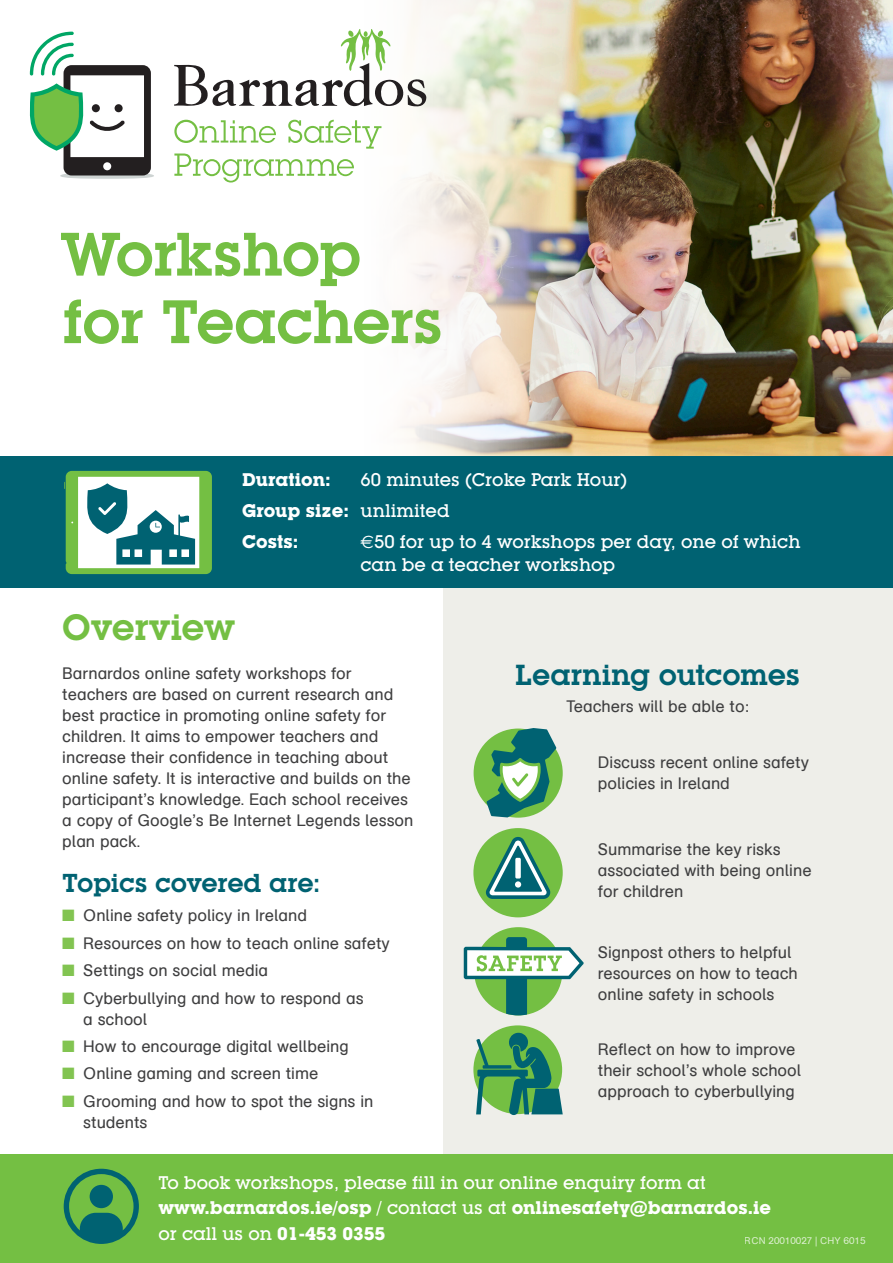
<style>
.page{position:relative;width:893px;height:1263px;background:#fff}
.page>*{position:absolute;margin:0;border:0;box-sizing:border-box;transform-origin:0 0}
.t1{font:600 60.15px/67.5px "Lubalin Graph IT Cby BT";letter-spacing:-.02em;color:#74bf43}
.t2{font:600 36px "Lubalin Graph IT Cby BT";letter-spacing:-.01em;color:#74bf43}
.t3{font:600 28.5px "Lubalin Graph IT Cby BT";letter-spacing:-.005em;color:#006272}
.t4{font:600 25.5px "Lubalin Graph IT Cby BT";letter-spacing:-.01em;color:#006272}
.t5{font:500 18px/25.5px "Lubalin Graph IT Cby BT";color:#fff}
.t6{font:700 18px "Lubalin Graph IT Cby BT";color:#fff}
.t7{font:16.5px/21px "AG Schoolbook Regular A";color:#3e3e3f}
.t8{font:9.75px "AG Schoolbook Regular A";color:#fff}
.s1{font-weight:500}
.s2{font-family:"Euro Sans";font-weight:400}
.s3{color:#82c451}
.s4{font-weight:700}
</style>
<div class="page">
<div style="left:444px;top:576px;width:449px;height:682px;background:#eeeee9"></div>
<img style="left:381px;top:0;width:512px;height:456px">
<div style="left:0;top:456px;width:893px;height:132px;background:#006272"></div>
<div style="left:473px;top:828px;width:90px;height:89px;background:#74bf43;border-radius:50%"></div>
<svg style="left:485px;top:837px;width:66px;height:62px"></svg>
<div style="left:474px;top:927px;width:88px;height:88px;background:#74bf43;border-radius:50%"></div>
<svg style="left:464px;top:937px;width:120px;height:78px"></svg>
<svg style="left:473px;top:1025px;width:89px;height:89px"></svg>
<svg style="left:476px;top:1032px;width:87px;height:83px;background:#509c69"></svg>
<div style="left:474px;top:728px;width:89px;height:90px;background:#74bf43;border-radius:50%"></div>
<svg style="left:486px;top:728px;width:70px;height:89px"></svg>
<svg style="left:174px;top:120px;width:207px;height:63px"></svg>
<svg style="left:174px;top:29px;width:252px;height:80px"></svg>
<svg style="left:30px;top:32px;width:124px;height:147px"></svg>
<svg style="left:64px;top:471px;width:148px;height:103px"></svg>
<div style="left:0;top:1154px;width:893px;height:109px;background:#74bf43"></div>
<svg style="left:64px;top:1169px;width:75px;height:75px"></svg>
<p class="t1" style="left:62px;top:220px;width:382px">Workshop for Teachers</p>
<p class="t6" style="left:242px;top:469px;width:90px">Duration:</p>
<p class="t5" style="left:361px;top:467px;width:268px">60 minutes (Croke Park Hour)</p>
<p class="t6" style="left:242px;top:500px;width:209px">Group size: <span class="s1">unlimited</span></p>
<p class="t6" style="left:242px;top:531px;width:58px">Costs:</p>
<p class="t5" style="left:361px;top:531px;width:441px;line-height:22.5px"><span class="s2">€</span>50 for up to 4 workshops per day, one of which can be a teacher workshop</p>
<p class="t2" style="left:62px;top:606px;width:174px">Overview</p>
<p class="t7" style="left:62px;top:662px;width:353px">Barnardos online safety workshops for teachers are based on current research and best practice in promoting online safety for children. It aims to empower teachers and increase their confidence in teaching about online safety. It is interactive and builds on the participant’s knowledge. Each school receives a copy of Google’s Be Internet Legends lesson plan pack.</p>
<p class="t4" style="left:62px;top:867px;width:260px">Topics covered are:</p>
<p class="t7" style="left:62px;top:905px;width:246px"><span class="s3">■</span> Online safety policy in Ireland</p>
<p class="t7" style="left:62px;top:933px;width:329px"><span class="s3">■</span> Resources on how to teach online safety</p>
<p class="t7" style="left:62px;top:960px;width:207px"><span class="s3">■</span> Settings on social media</p>
<p class="t7" style="left:83px;top:988px;width:282px;text-indent:-21px"><span class="s3">■</span> Cyberbullying and how to respond as a school</p>
<p class="t7" style="left:62px;top:1036px;width:288px"><span class="s3">■</span> How to encourage digital wellbeing</p>
<p class="t7" style="left:62px;top:1063px;width:258px"><span class="s3">■</span> Online gaming and screen time</p>
<p class="t7" style="left:83px;top:1090px;width:292px;line-height:21.6px;text-indent:-21px"><span class="s3">■</span> Grooming and how to spot the signs in students</p>
<p class="t3" style="left:515px;top:658px;width:287px">Learning outcomes</p>
<p class="t7" style="left:567px;top:696px;width:184px">Teachers will be able to:</p>
<p class="t7" style="left:598px;top:752px;width:213px">Discuss recent online safety policies in Ireland</p>
<p class="t7" style="left:598px;top:839px;width:215px">Summarise the key risks associated with being online for children</p>
<p class="t7" style="left:598px;top:941px;width:202px">Signpost others to helpful resources on how to teach online safety in schools</p>
<p class="t7" style="left:598px;top:1039px;width:205px">Reflect on how to improve their school’s whole school approach to cyberbullying</p>
<p class="t5" style="left:158px;top:1169px;width:614px">To book workshops, please fill in our online enquiry form at <span class="s4">www.barnardos.ie/osp</span> / contact us at <span class="s4">onlinesafety@barnardos.ie </span>or call us on <span class="s4">01-453 0355</span></p>
<p class="t8" style="left:745px;top:1235px;width:122px">RCN 20010027 | CHY 6015</p>
</div>
